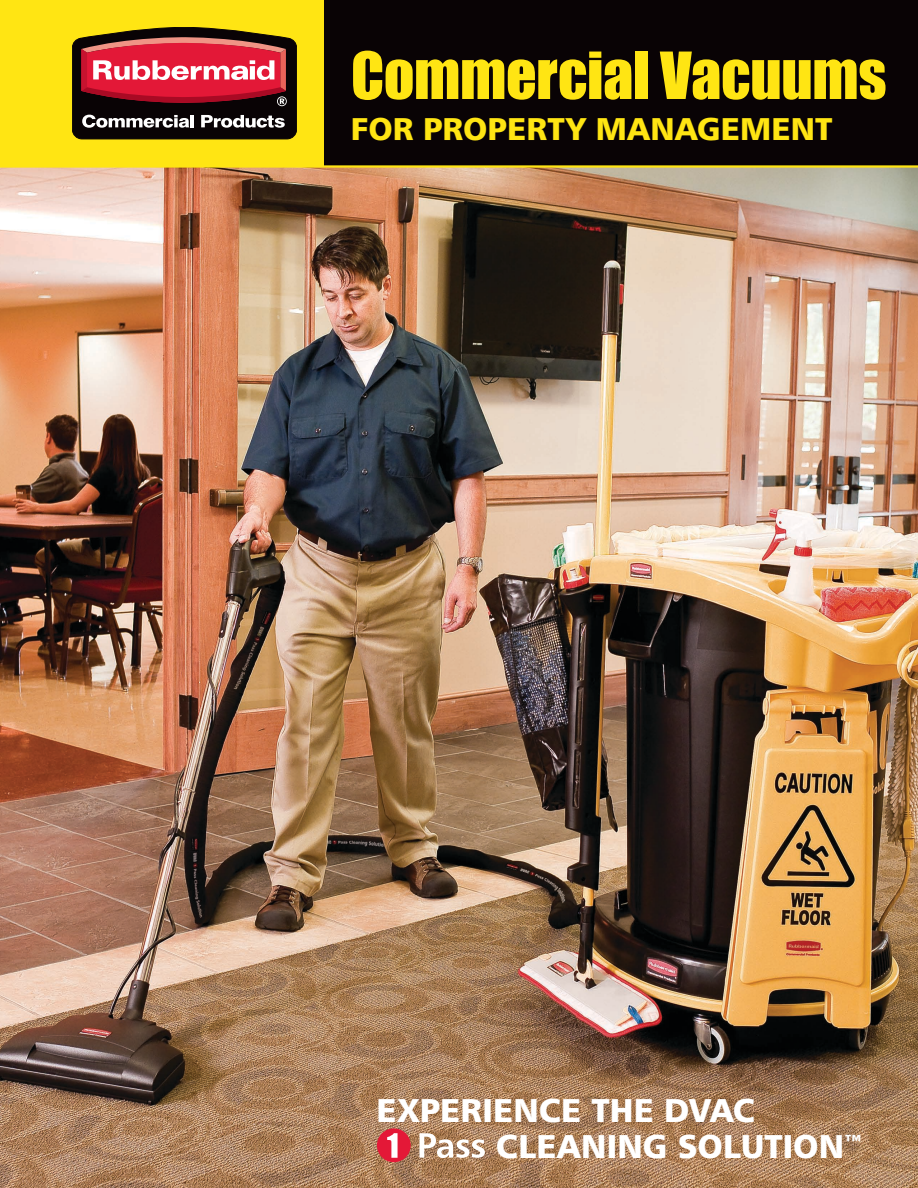
<style>
.page{position:relative;width:918px;height:1188px;background:#fff}
.page>*{position:absolute;margin:0;border:0;box-sizing:border-box;transform-origin:0 0}
.t1{font:60px "Impact MT Std";letter-spacing:-.005em;color:#ffe513}
.t2{font:33px/36px "Humanist 777 BT Black B";color:#fff}
.t3{font:31.5px "Humanist 777 BT Black B";letter-spacing:.005em;color:#ffe513}
</style>
<div class="page">
<img style="left:0;top:168px;width:918px;height:1020px">
<div style="left:0;top:0;width:324px;height:166px;background:#ffe513"></div>
<div style="left:324px;top:0;width:594px;height:166px;background:#090305"></div>
<hr style="left:0;top:165px;width:918px;height:3px;background:#ffe513">
<svg style="left:72px;top:27px;width:225px;height:112px;background:#87393a"></svg>
<div style="left:377px;top:1128px;width:34px;height:34px;background:#e41837;border-radius:50%"></div>
<svg style="left:387px;top:1133px;width:11px;height:25px"></svg>
<svg style="left:419px;top:1133px;width:66px;height:25px"></svg>
<h1 class="t1" style="left:351px;top:36px;width:537px">Commercial Vacuums</h1>
<p class="t3" style="left:351px;top:108px;width:483px">FOR PROPERTY MANAGEMENT</p>
<p class="t2" style="left:496px;top:1091px;width:369px;text-indent:-119px">EXPERIENCE THE DVAC<br>CLEANING SOLUTION<sup>™</sup></p>
</div>
